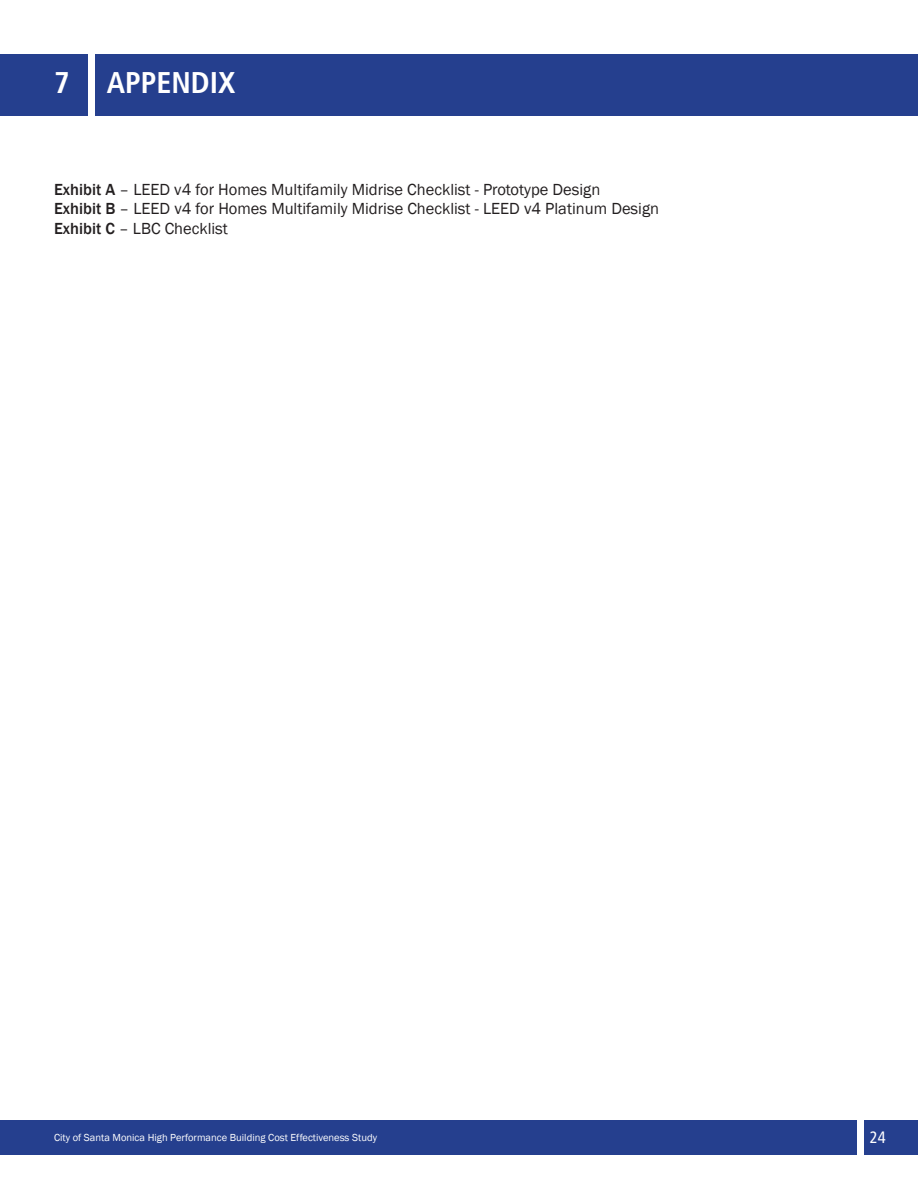
<style>
.page{position:relative;width:918px;height:1188px;background:#fff}
.page>*{position:absolute;margin:0;border:0;box-sizing:border-box;transform-origin:0 0}
.t1{font:700 condensed 30px "Frutiger LT Std";color:#fff}
.t2{font:16.5px/19.8px "Franklin Gothic";color:#231f20}
.t3{font:condensed 16.5px "Frutiger LT Std";color:#fff}
.t4{font:10.5px "Franklin Gothic";color:#fff}
.s1{font-weight:500}
</style>
<div class="page">
<div style="left:0;top:1120px;width:918px;height:34px;background:#253f8e"></div>
<div style="left:858px;top:1092px;width:6px;height:84px;background:#fff"></div>
<div style="left:0;top:54px;width:918px;height:61px;background:#253f8e"></div>
<div style="left:89px;top:44px;width:6px;height:85px;background:#fff"></div>
<h1 class="t1" style="left:54px;top:65px;width:183px">7 APPENDIX</h1>
<p class="t2" style="left:54px;top:180px;width:607px"><span class="s1">Exhibit A</span> – LEED v4 for Homes Multifamily Midrise Checklist - Prototype Design<br><span class="s1">Exhibit B</span> – LEED v4 for Homes Multifamily Midrise Checklist - LEED v4 Platinum Design<br><span class="s1">Exhibit C</span> – LBC Checklist</p>
<p class="t4" style="left:54px;top:1131px;width:325px">City of Santa Monica High Performance Building Cost Effectiveness Study</p>
<p class="t3" style="left:870px;top:1128px;width:17px">24</p>
</div>
